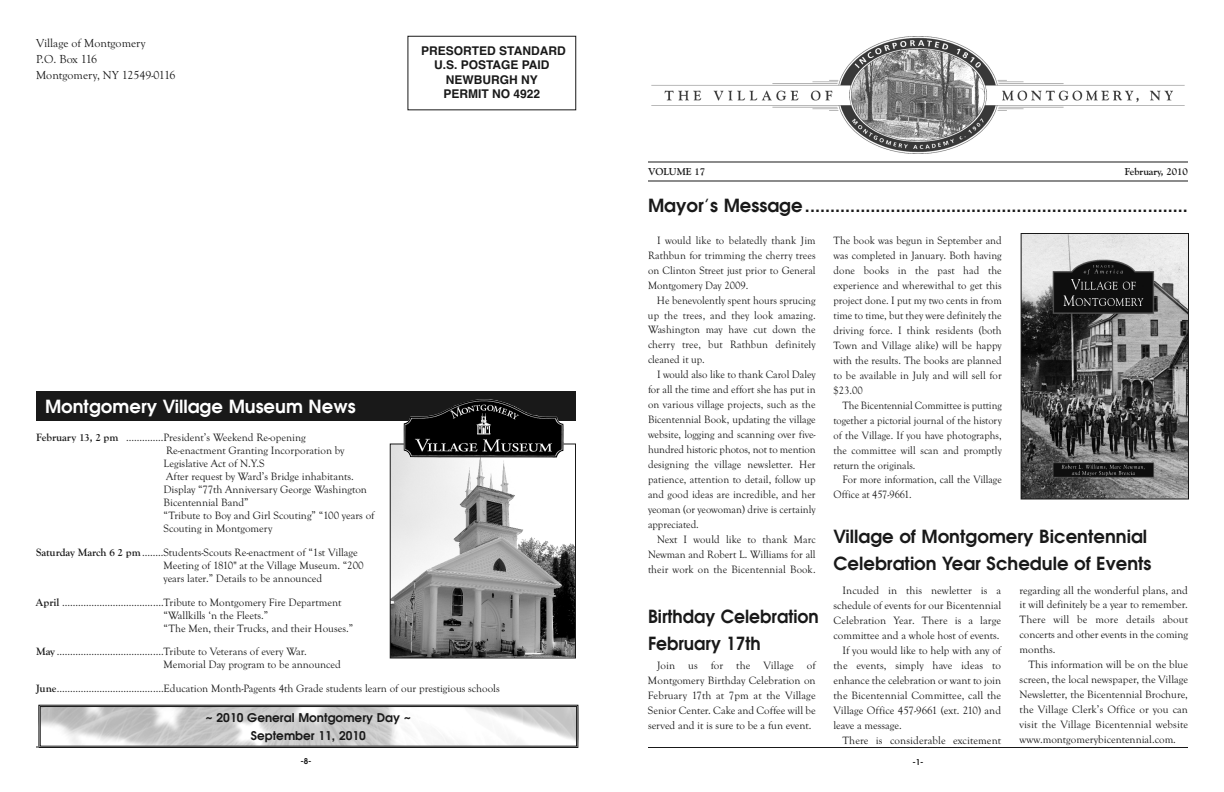
<style>
.page{position:relative;width:1224px;height:792px;background:#fff}
.page>*{position:absolute;margin:0;border:0;box-sizing:border-box;transform-origin:0 0}
.t1{font:700 18px/27.2px "Avian";color:#191919}
.t2{font:700 18px/27.2px "Avian";color:#191919;scale:.95 1}
.t3{font:700 18px "Avian";color:#fff}
.t4{font:700 12px/14.4px "Helvetica";color:#191919;text-align:center}
.t5{font:12px/16.3px "Goudy Old Style T";color:#191919}
.t6{font:12px/18px "Avian Bold TT";color:#191919;text-align:center}
.t7{font:11px/14.9px "Goudy Old Style T";color:#191919;text-align:justify}
.t8{font:11px/14.9px "Goudy Old Style T";color:#191919;text-align:justify;scale:.95 1}
.t9{font:700 10px "Goudy Old Style BT";color:#191919}
.t10{font:700 8px "Avian";color:#191919}
.s1{font-weight:700}
</style>
<div class="page">
<hr style="left:36px;top:746px;width:540px;height:2px;background:#191919">
<hr style="left:648px;top:747px;width:540px;height:1px;background:#191919">
<img style="left:651px;top:37px;width:534px;height:117px">
<hr style="left:648px;top:180px;width:540px;height:1px;background:#191919">
<hr style="left:648px;top:161px;width:540px;height:1px;background:#191919">
<div style="left:408px;top:36px;width:168px;height:74px;border:1px solid #191919"></div>
<div style="left:36px;top:392px;width:540px;height:29px;background:#191919"></div>
<img style="left:392px;top:445px;width:182px;height:211px">
<div style="left:390px;top:443px;width:186px;height:215px;border:1px solid #191919"></div>
<img style="left:404px;top:399px;width:160px;height:59px">
<img style="left:1023px;top:235px;width:164px;height:263px">
<div style="left:1021px;top:233px;width:168px;height:267px;border:1px solid #191919"></div>
<img style="left:42px;top:708px;width:533px;height:36px">
<div style="left:38px;top:705px;width:540px;height:43px;border:1px solid #191919"></div>
<div style="left:40px;top:706px;width:537px;height:40px;border:1px solid #191919"></div>
<p class="t5" style="left:36px;top:34px;width:141px">Village of Montgomery<br>P.O. Box 116<br>Montgomery, NY 12549-0116</p>
<p class="t4" style="left:421px;top:44px;width:146px">PRESORTED STANDARD<br>U.S. POSTAGE PAID<br>NEWBURGH NY<br>PERMIT NO 4922</p>
<h1 class="t3" style="left:45px;top:395px;width:312px">Montgomery Village Museum News</h1>
<p class="t7" style="left:164px;top:431px;width:213px;line-height:13px;text-align:left;text-indent:-128px"><span class="s1">February 13, 2 pm</span> ..............President’s Weekend Re-opening<br>Re-enactment Granting Incorporation by Legislative Act of N.Y.S<br>After request by Ward’s Bridge inhabitants.<br>Display “77th Anniversary George Washington Bicentennial Band”<br>“Tribute to Boy and Girl Scouting” “100 years of Scouting in Montgomery</p>
<p class="t7" style="left:163px;top:545px;width:202px;line-height:13px;text-align:left;text-indent:-127px"><span class="s1">Saturday March 6 2 pm</span>........Students-Scouts Re-enactment of “1st Village<br>Meeting of 1810" at the Village Museum. “200 years later.” Details to be announced</p>
<p class="t7" style="left:164px;top:595px;width:191px;line-height:13px;text-align:left;text-indent:-128px"><span class="s1">April</span> ......................................Tribute to Montgomery Fire Department “Wallkills ‘n the Fleets.”<br>“The Men, their Trucks, and their Houses.”</p>
<p class="t7" style="left:164px;top:645px;width:179px;line-height:13px;text-indent:-127px"><span class="s1">May</span> ........................................Tribute to Veterans of every War.<br>Memorial Day program to be announced</p>
<p class="t7" style="left:36px;top:681px;width:465px"><span class="s1">June</span>........................................Education Month-Pagents 4th Grade students learn of our prestigious schools</p>
<p class="t6" style="left:206px;top:708px;width:207px">~ 2010 General Montgomery Day ~<br>September 11, 2010</p>
<p class="t9" style="left:648px;top:167px;width:59px">VOLUME 17</p>
<p class="t9" style="left:1125px;top:167px;width:65px">February, 2010</p>
<h1 class="t1" style="left:648px;top:191px;width:542px">Mayor’s Message............................................................................</h1>
<p class="t7" style="left:648px;top:233px;width:169px;text-indent:9px">I would like to belatedly thank Jim Rathbun for trimming the cherry trees on Clinton Street just prior to General Montgomery Day 2009.</p>
<p class="t7" style="left:648px;top:292px;width:169px;text-indent:9px">He benevolently spent hours sprucing up the trees, and they look amazing.<br>Washington may have cut down the cherry tree, but Rathbun definitely cleaned it up.</p>
<p class="t7" style="left:648px;top:367px;width:169px;text-indent:9px">I would also like to thank Carol Daley for all the time and effort she has put in on various village projects, such as the Bicentennial Book, updating the village website, logging and scanning over five&shy;hundred historic photos, not to mention designing the village newsletter. Her patience, attention to detail, follow up and good ideas are incredible, and her yeoman (or yeowoman) drive is certainly appreciated.</p>
<p class="t7" style="left:648px;top:531px;width:169px;text-indent:9px">Next I would like to thank Marc Newman and Robert L. Williams for all their work on the Bicentennial Book.</p>
<p class="t7" style="left:834px;top:233px;width:170px">The book was begun in September and was completed in January. Both having done books in the past had the experience and wherewithal to get this project done. I put my two cents in from time to time, but they were definitely the driving force. I think residents (both Town and Village alike) will be happy with the results. The books are planned to be available in July and will sell for $23.00</p>
<p class="t8" style="left:834px;top:398px;width:179px;text-indent:9px">The Bicentennial Committee is putting together a pictorial journal of the history of the Village. If you have photographs, the committee will scan and promptly return the originals.</p>
<p class="t8" style="left:834px;top:472px;width:179px;text-indent:9px">For more information, call the Village<br>Office at 457-9661.</p>
<h1 class="t1" style="left:834px;top:522px;width:319px">Village of Montgomery Bicentennial<br>Celebration Year Schedule of Events</h1>
<p class="t7" style="left:1020px;top:582px;width:170px">regarding all the wonderful plans, and it will definitely be a year to remember.<br>There will be more details about concerts and other events in the coming months.</p>
<p class="t7" style="left:1020px;top:657px;width:170px;text-indent:9px">This information will be on the blue screen, the local newspaper, the Village Newsletter, the Bicentennial Brochure, the Village Clerk’s Office or you can visit the Village Bicentennial website www.montgomerybicentennial.com.</p>
<p class="t7" style="left:843px;top:583px;width:160px">Incuded in this newletter is a</p>
<p class="t7" style="left:834px;top:598px;width:169px">schedule of events for our Bicentennial</p>
<p class="t7" style="left:834px;top:613px;width:169px">Celebration Year. There is a large</p>
<p class="t7" style="left:834px;top:628px;width:168px">committee and a whole host of events.</p>
<p class="t7" style="left:843px;top:643px;width:160px">If you would like to help with any of</p>
<p class="t7" style="left:834px;top:658px;width:169px">the events, simply have ideas to</p>
<p class="t7" style="left:834px;top:673px;width:169px">enhance the celebration or want to join</p>
<p class="t7" style="left:834px;top:688px;width:169px">the Bicentennial Committee, call the</p>
<p class="t7" style="left:834px;top:703px;width:169px">Village Office 457-9661 (ext. 210) and</p>
<p class="t7" style="left:834px;top:717px;width:70px">leave a message.</p>
<p class="t7" style="left:843px;top:732px;width:160px">There is considerable excitement</p>
<h1 class="t2" style="left:648px;top:602px;width:181px">Birthday Celebration<br>February 17th</h1>
<p class="t7" style="left:648px;top:658px;width:169px;text-indent:9px">Join us for the Village of Montgomery Birthday Celebration on February 17th at 7pm at the Village Senior Center. Cake and Coffee will be served and it is sure to be a fun event.</p>
<p class="t10" style="left:300px;top:756px;width:13px">-8-</p>
<p class="t10" style="left:912px;top:756px;width:13px">-1-</p>
</div>
